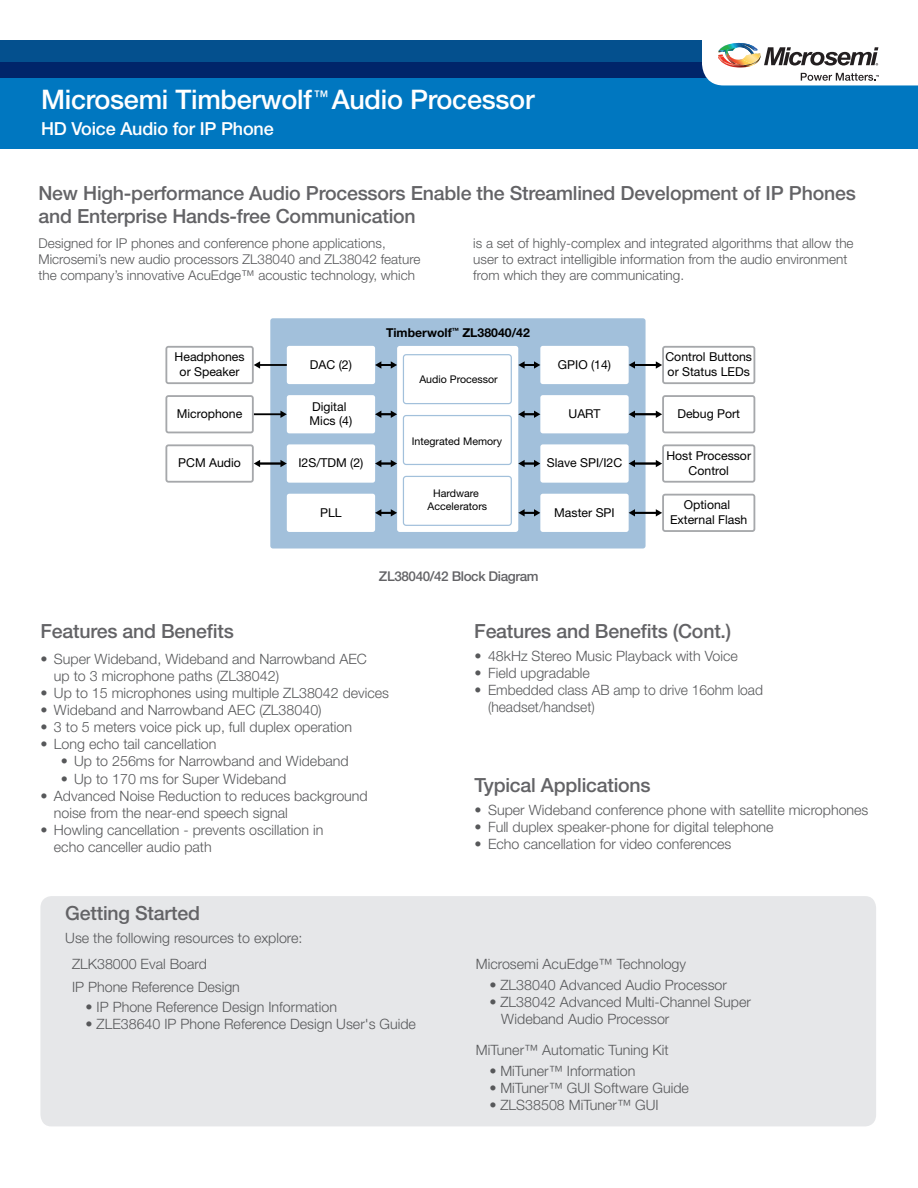
<style>
.page{position:relative;width:918px;height:1188px;background:#fff}
.page>*{position:absolute;margin:0;border:0;box-sizing:border-box;transform-origin:0 0}
.t1{font:500 27px "Helvetica Neue LT Std";letter-spacing:-.01em;color:#fff}
.t2{font:500 19.5px/23.4px "Helvetica Neue LT Std";letter-spacing:-.01em;color:#636366}
.t3{font:500 18px "Helvetica Neue LT Std";letter-spacing:-.01em;color:#fff}
.t4{font:300 14.25px/17.1px "Helvetica Neue LT Std";color:#57585a}
.t5{font:300 13.5px/16.2px "Helvetica Neue LT Std";color:#57585a}
.t6{font:500 13.5px "Helvetica Neue LT Std";letter-spacing:-.03em;color:#636366}
.t7{font:12.3px/14.7px "Helvetica Neue LT Std";color:#000;text-align:center}
.t8{font:700 12.3px "Helvetica Neue LT Std";color:#000}
.t9{font:10.65px/12.8px "Helvetica Neue LT Std";color:#000;text-align:center}
</style>
<div class="page">
<div style="left:270px;top:318px;width:376px;height:231px;background:#a2c0db;border-radius:3px"></div>
<div style="left:397px;top:346px;width:121px;height:186px;background:#fff;border-radius:3px"></div>
<div style="left:287px;top:444px;width:88px;height:39px;background:#fff;border-radius:2px"></div>
<div style="left:287px;top:494px;width:88px;height:38px;background:#fff;border-radius:2px"></div>
<div style="left:287px;top:395px;width:88px;height:38px;background:#fff;border-radius:2px"></div>
<svg style="left:375px;top:411px;width:22px;height:7px"></svg>
<div style="left:287px;top:346px;width:88px;height:38px;background:#fff;border-radius:2px"></div>
<svg style="left:375px;top:361px;width:22px;height:8px"></svg>
<div style="left:540px;top:395px;width:89px;height:38px;background:#fff;border-radius:2px"></div>
<svg style="left:518px;top:411px;width:22px;height:7px"></svg>
<div style="left:540px;top:346px;width:89px;height:38px;background:#fff;border-radius:2px"></div>
<svg style="left:518px;top:361px;width:22px;height:8px"></svg>
<svg style="left:518px;top:460px;width:22px;height:7px"></svg>
<div style="left:540px;top:444px;width:89px;height:39px;background:#fff;border-radius:2px"></div>
<svg style="left:375px;top:460px;width:22px;height:7px"></svg>
<svg style="left:518px;top:509px;width:22px;height:8px"></svg>
<div style="left:540px;top:494px;width:89px;height:38px;background:#fff;border-radius:2px"></div>
<svg style="left:375px;top:509px;width:22px;height:8px"></svg>
<hr style="left:259px;top:364px;width:28px;height:2px;background:#000">
<svg style="left:165px;top:346px;width:95px;height:38px"></svg>
<hr style="left:634px;top:364px;width:22px;height:2px;background:#000">
<svg style="left:629px;top:361px;width:6px;height:8px"></svg>
<svg style="left:656px;top:346px;width:99px;height:38px"></svg>
<hr style="left:634px;top:413px;width:22px;height:2px;background:#000">
<svg style="left:629px;top:411px;width:6px;height:7px"></svg>
<svg style="left:656px;top:395px;width:99px;height:38px"></svg>
<svg style="left:629px;top:444px;width:126px;height:39px"></svg>
<hr style="left:634px;top:512px;width:22px;height:2px;background:#000">
<svg style="left:629px;top:509px;width:6px;height:7px"></svg>
<svg style="left:656px;top:494px;width:99px;height:38px"></svg>
<hr style="left:254px;top:413px;width:28px;height:2px;background:#000">
<svg style="left:280px;top:411px;width:7px;height:7px"></svg>
<svg style="left:165px;top:395px;width:89px;height:38px"></svg>
<svg style="left:165px;top:444px;width:122px;height:39px"></svg>
<div style="left:403px;top:476px;width:109px;height:50px;border:1px solid #a2c0db;border-radius:3px"></div>
<div style="left:403px;top:415px;width:109px;height:50px;border:1px solid #a2c0db;border-radius:3px"></div>
<div style="left:403px;top:354px;width:109px;height:50px;border:1px solid #a2c0db;border-radius:3px"></div>
<div style="left:40px;top:896px;width:836px;height:230px;background:#e6e7e9;border-radius:11px"></div>
<div style="left:0;top:62px;width:918px;height:86px;background:#0077c0"></div>
<svg style="left:0;top:40px;width:702px;height:38px;background:#023d7e"></svg>
<svg style="left:702px;top:42px;width:216px;height:43px"></svg>
<p class="t1" style="left:41px;top:84px;width:495px">Microsemi Timberwolf<sup>™</sup> Audio Processor</p>
<p class="t3" style="left:41px;top:118px;width:234px">HD Voice Audio for IP Phone</p>
<p class="t2" style="left:38px;top:181px;width:819px">New High-performance Audio Processors Enable the Streamlined Development of IP Phones and Enterprise Hands-free Communication</p>
<p class="t5" style="left:38px;top:234px;width:384px">Designed for IP phones and conference phone applications,<br>Microsemi’s new audio processors ZL38040 and ZL38042 feature the company’s innovative AcuEdge™ acoustic technology, which</p>
<p class="t5" style="left:473px;top:234px;width:382px">is a set of highly-complex and integrated algorithms that allow the user to extract intelligible information from the audio environment from which they are communicating.</p>
<p class="t8" style="left:386px;top:325px;width:145px">Timberwolf<sup>™</sup> ZL38040/42</p>
<p class="t7" style="left:175px;top:350px;width:71px">Headphones or Speaker</p>
<p class="t7" style="left:665px;top:350px;width:88px;text-align:left">Control Buttons or Status LEDs</p>
<p class="t7" style="left:677px;top:406px;width:64px">Debug Port</p>
<p class="t7" style="left:666px;top:448px;width:86px">Host Processor<br>Control</p>
<p class="t7" style="left:670px;top:497px;width:79px">Optional<br>External Flash</p>
<p class="t7" style="left:310px;top:357px;width:44px">DAC (2)</p>
<p class="t7" style="left:558px;top:357px;width:55px">GPIO (14)</p>
<p class="t9" style="left:419px;top:372px;width:80px">Audio Processor</p>
<p class="t7" style="left:310px;top:399px;width:44px;text-align:left">Digital<br>Mics (4)</p>
<p class="t7" style="left:177px;top:406px;width:67px">Microphone</p>
<p class="t7" style="left:178px;top:455px;width:64px">PCM Audio</p>
<p class="t7" style="left:568px;top:406px;width:34px">UART</p>
<p class="t9" style="left:412px;top:435px;width:92px">Integrated Memory</p>
<p class="t7" style="left:298px;top:455px;width:66px">I2S/TDM (2)</p>
<p class="t7" style="left:547px;top:455px;width:77px">Slave SPI/I2C</p>
<p class="t7" style="left:320px;top:505px;width:23px">PLL</p>
<p class="t7" style="left:554px;top:505px;width:62px">Master SPI</p>
<p class="t9" style="left:428px;top:487px;width:61px">Hardware<br>Accelerators</p>
<p class="t6" style="left:379px;top:568px;width:161px">ZL38040/42 Block Diagram</p>
<p class="t2" style="left:40px;top:619px;width:195px">Features and Benefits</p>
<p class="t2" style="left:474px;top:619px;width:259px">Features and Benefits (Cont.)</p>
<p class="t4" style="left:54px;top:650px;width:314px;text-indent:-14px">• Super Wideband, Wideband and Narrowband AEC up to 3 microphone paths (ZL38042)</p>
<p class="t4" style="left:40px;top:684px;width:350px">• Up to 15 microphones using multiple ZL38042 devices</p>
<p class="t4" style="left:40px;top:701px;width:283px">• Wideband and Narrowband AEC (ZL38040)</p>
<p class="t4" style="left:40px;top:718px;width:313px">• 3 to 5 meters voice pick up, full duplex operation</p>
<p class="t4" style="left:40px;top:735px;width:178px">• Long echo tail cancellation</p>
<p class="t4" style="left:61px;top:752px;width:290px">• Up to 256ms for Narrowband and Wideband</p>
<p class="t4" style="left:61px;top:770px;width:227px">• Up to 170 ms for Super Wideband</p>
<p class="t4" style="left:54px;top:787px;width:315px;text-indent:-14px">• Advanced Noise Reduction to reduces background noise from the near-end speech signal</p>
<p class="t4" style="left:54px;top:821px;width:271px;text-indent:-14px">• Howling cancellation - prevents oscillation in echo canceller audio path</p>
<p class="t2" style="left:65px;top:901px;width:136px">Getting Started</p>
<p class="t4" style="left:65px;top:929px;width:239px">Use the following resources to explore:</p>
<p class="t4" style="left:72px;top:955px;width:136px">ZLK38000 Eval Board</p>
<p class="t4" style="left:72px;top:978px;width:169px">IP Phone Reference Design</p>
<p class="t4" style="left:86px;top:998px;width:253px">• IP Phone Reference Design Information</p>
<p class="t4" style="left:86px;top:1015px;width:332px">• ZLE38640 IP Phone Reference Design User's Guide</p>
<p class="t4" style="left:475px;top:647px;width:265px">• 48kHz Stereo Music Playback with Voice</p>
<p class="t4" style="left:475px;top:664px;width:117px">• Field upgradable</p>
<p class="t4" style="left:488px;top:681px;width:276px;text-indent:-14px">• Embedded class AB amp to drive 16ohm load (headset/handset)</p>
<p class="t2" style="left:475px;top:773px;width:178px">Typical Applications</p>
<p class="t4" style="left:475px;top:801px;width:395px">• Super Wideband conference phone with satellite microphones</p>
<p class="t4" style="left:475px;top:818px;width:301px">• Full duplex speaker-phone for digital telephone</p>
<p class="t4" style="left:475px;top:835px;width:258px">• Echo cancellation for video conferences</p>
<p class="t4" style="left:476px;top:955px;width:212px">Microsemi AcuEdge™ Technology</p>
<p class="t4" style="left:489px;top:976px;width:239px">• ZL38040 Advanced Audio Processor</p>
<p class="t4" style="left:489px;top:993px;width:263px">• ZL38042 Advanced Multi-Channel Super</p>
<p class="t4" style="left:501px;top:1011px;width:170px">Wideband Audio Processor</p>
<p class="t4" style="left:476px;top:1041px;width:194px">MiTuner™ Automatic Tuning Kit</p>
<p class="t4" style="left:489px;top:1062px;width:148px">• MiTuner™ Information</p>
<p class="t4" style="left:489px;top:1079px;width:201px">• MiTuner™ GUI Software Guide</p>
<p class="t4" style="left:489px;top:1096px;width:171px">• ZLS38508 MiTuner™ GUI</p>
</div>
